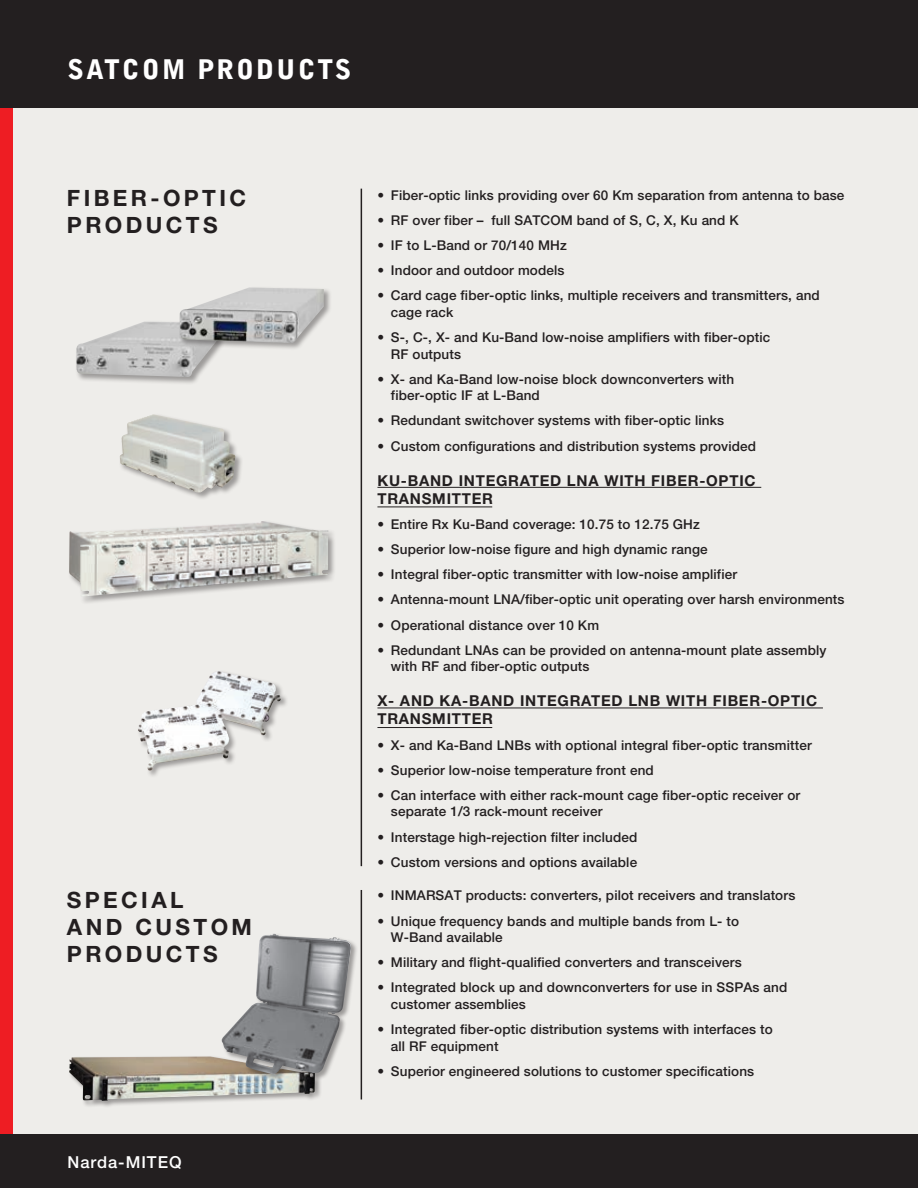
<style>
.page{position:relative;width:918px;height:1188px;background:#fff}
.page>*{position:absolute;margin:0;border:0;box-sizing:border-box;transform-origin:0 0}
.t1{font:900 27px "Bell Gothic BT";letter-spacing:.075em;color:#fff}
.Header_All_Caps_1{font:700 22.5px/27px "Helvetica Neue";letter-spacing:.15em;color:#231f20}
.t2{font:500 16.5px "Helvetica Neue";letter-spacing:.06em;color:#fff}
.Paragraph_header{font:700 15px/18px "Helvetica Neue";letter-spacing:.05em;color:#231f20}
.t3{font:500 13.5px/16.5px "Helvetica Neue";letter-spacing:.01em;color:#231f20}
</style>
<div class="page">
<div style="left:0;top:107px;width:918px;height:1032px;background:#eeedea"></div>
<div style="left:0;top:103px;width:12px;height:1032px;background:#ee1d23"></div>
<div style="left:0;top:0;width:918px;height:108px;background:#231f20"></div>
<div style="left:0;top:1134px;width:918px;height:54px;background:#231f20"></div>
<hr style="left:361px;top:890px;width:1px;height:210px;background:#231f20">
<div style="left:68px;top:1056px;width:254px;height:52px;background:#231f20;opacity:.4"></div>
<img style="left:69px;top:1056px;width:246px;height:45px">
<div style="left:221px;top:933px;width:137px;height:148px;background:#231f20;opacity:.4"></div>
<img style="left:221px;top:934px;width:131px;height:141px">
<hr style="left:361px;top:189px;width:1px;height:677px;background:#231f20">
<hr style="left:377px;top:487px;width:384px;height:1px;background:#231f20">
<hr style="left:377px;top:507px;width:115px;height:1px;background:#231f20">
<hr style="left:377px;top:708px;width:446px;height:1px;background:#231f20">
<hr style="left:377px;top:727px;width:115px;height:1px;background:#231f20">
<div style="left:68px;top:520px;width:268px;height:85px;background:#231f20;opacity:.4"></div>
<img style="left:69px;top:521px;width:259px;height:76px">
<div style="left:119px;top:413px;width:124px;height:87px;background:#231f20;opacity:.4"></div>
<img style="left:120px;top:414px;width:115px;height:79px">
<img style="left:138px;top:671px;width:144px;height:100px">
<div style="left:75px;top:321px;width:150px;height:64px;background:#231f20;opacity:.4"></div>
<img style="left:76px;top:322px;width:141px;height:55px">
<div style="left:179px;top:286px;width:152px;height:65px;background:#231f20;opacity:.4"></div>
<img style="left:180px;top:288px;width:144px;height:55px">
<p class="t1" style="left:68px;top:52px;width:285px">SATCOM PRODUCTS</p>
<p class="Header_All_Caps_1" style="left:67px;top:184px;width:181px">FIBER-OPTIC<br>PRODUCTS</p>
<p class="t3" style="left:377px;top:187px;width:468px">• Fiber-optic links providing over 60 Km separation from antenna to base</p>
<p class="t3" style="left:377px;top:212px;width:363px">• RF over fiber – full SATCOM band of S, C, X, Ku and K</p>
<p class="t3" style="left:377px;top:237px;width:191px">• IF to L-Band or 70/140 MHz</p>
<p class="t3" style="left:377px;top:262px;width:189px">• Indoor and outdoor models</p>
<p class="t3" style="left:391px;top:287px;width:430px;text-indent:-14px">• Card cage fiber-optic links, multiple receivers and transmitters, and cage rack</p>
<p class="t3" style="left:391px;top:329px;width:381px;text-indent:-14px">• S-, C-, X- and Ku-Band low-noise amplifiers with fiber-optic<br>RF outputs</p>
<p class="t3" style="left:391px;top:371px;width:345px;text-indent:-14px">• X- and Ka-Band low-noise block downconverters with fiber-optic IF at L-Band</p>
<p class="t3" style="left:377px;top:412px;width:348px">• Redundant switchover systems with fiber-optic links</p>
<p class="t3" style="left:377px;top:437px;width:380px">• Custom configurations and distribution systems provided</p>
<p class="Paragraph_header" style="left:377px;top:471px;width:380px">KU-BAND INTEGRATED LNA WITH FIBER-OPTIC<br>TRANSMITTER</p>
<p class="t3" style="left:377px;top:516px;width:324px">• Entire Rx Ku-Band coverage: 10.75 to 12.75 GHz</p>
<p class="t3" style="left:377px;top:541px;width:332px">• Superior low-noise figure and high dynamic range</p>
<p class="t3" style="left:377px;top:566px;width:361px">• Integral fiber-optic transmitter with low-noise amplifier</p>
<p class="t3" style="left:377px;top:591px;width:469px">• Antenna-mount LNA/fiber-optic unit operating over harsh environments</p>
<p class="t3" style="left:377px;top:616px;width:223px">• Operational distance over 10 Km</p>
<p class="t3" style="left:391px;top:641px;width:437px;text-indent:-14px">• Redundant LNAs can be provided on antenna-mount plate assembly with RF and fiber-optic outputs</p>
<p class="Paragraph_header" style="left:377px;top:692px;width:441px">X- AND KA-BAND INTEGRATED LNB WITH FIBER-OPTIC<br>TRANSMITTER</p>
<p class="t3" style="left:377px;top:736px;width:436px">• X- and Ka-Band LNBs with optional integral fiber-optic transmitter</p>
<p class="t3" style="left:377px;top:762px;width:278px">• Superior low-noise temperature front end</p>
<p class="t3" style="left:391px;top:787px;width:411px;text-indent:-13px">• Can interface with either rack-mount cage fiber-optic receiver or separate 1/3 rack-mount receiver</p>
<p class="t3" style="left:377px;top:828px;width:261px">• Interstage high-rejection filter included</p>
<p class="t3" style="left:377px;top:853px;width:261px">• Custom versions and options available</p>
<p class="Header_All_Caps_1" style="left:67px;top:886px;width:186px">SPECIAL<br>AND CUSTOM<br>PRODUCTS</p>
<p class="t3" style="left:377px;top:887px;width:419px">• INMARSAT products: converters, pilot receivers and translators</p>
<p class="t3" style="left:391px;top:912px;width:350px;text-indent:-14px">• Unique frequency bands and multiple bands from L- to<br>W-Band available</p>
<p class="t3" style="left:377px;top:954px;width:366px">• Military and flight-qualified converters and transceivers</p>
<p class="t3" style="left:391px;top:979px;width:398px;text-indent:-14px">• Integrated block up and downconverters for use in SSPAs and customer assemblies</p>
<p class="t3" style="left:391px;top:1021px;width:383px;text-indent:-14px">• Integrated fiber-optic distribution systems with interfaces to all RF equipment</p>
<p class="t3" style="left:377px;top:1063px;width:378px">• Superior engineered solutions to customer specifications</p>
<p class="t2" style="left:68px;top:1153px;width:116px">Narda-MITEQ</p>
</div>
